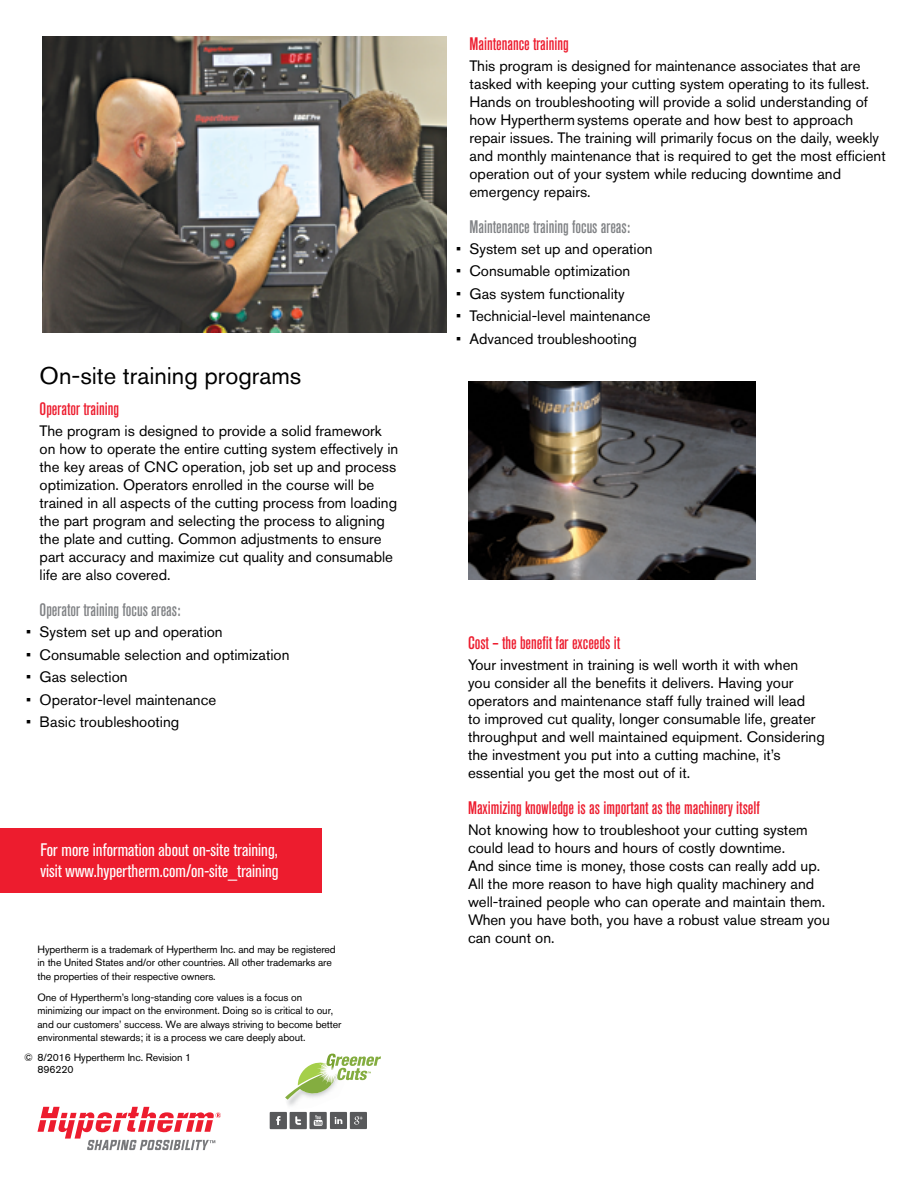
<style>
.page{position:relative;width:918px;height:1188px;background:#fff}
.page>*{position:absolute;margin:0;border:0;box-sizing:border-box;transform-origin:0 0}
.A_Head_indented{font:24px "Akzidenz Grotesk Pro";color:#000}
.Head_B_-_12_15_med_c{font:500 condensed 18px "Akzidenz Grotesk Pro";color:#ed1c2e}
.CTA{font:condensed 18px/21px "Akzidenz Grotesk Pro";color:#fff}
.C_Head{font:500 condensed 18px "Akzidenz Grotesk Pro";color:#808285}
.Head_B_indent_-_12_1{font:500 condensed 18px "Akzidenz Grotesk Pro";color:#ed1c2e}
.Text{font:15px/18px "Akzidenz Grotesk Pro";color:#000}
.Text_no_indent{font:15px/18px "Akzidenz Grotesk Pro";color:#000}
.Text_Bullets_-_no_sp{font:15px "Akzidenz Grotesk Pro";color:#000}
.Text_Bullets_-_space{font:15px "Akzidenz Grotesk Pro";color:#000}
.Trademark_CSR_statem{font:10.5px/13.5px "Akzidenz Grotesk Pro";letter-spacing:-.01em;color:#000}
.Copyright_partnumber{font:10.5px/12px "Akzidenz Grotesk Pro";letter-spacing:-.01em;color:#000}
</style>
<div class="page">
<img style="left:42px;top:36px;width:405px;height:297px">
<img style="left:468px;top:382px;width:288px;height:198px">
<svg style="left:285px;top:1054px;width:96px;height:46px"></svg>
<div style="left:0;top:828px;width:322px;height:64px;background:#ed1c2e"></div>
<svg style="left:38px;top:1107px;width:183px;height:43px"></svg>
<div style="left:270px;top:1112px;width:17px;height:17px;background:#58595b"></div>
<svg style="left:276px;top:1116px;width:5px;height:9px"></svg>
<div style="left:290px;top:1112px;width:17px;height:17px;background:#58595b"></div>
<svg style="left:295px;top:1116px;width:6px;height:9px"></svg>
<div style="left:310px;top:1112px;width:17px;height:17px;background:#58595b"></div>
<svg style="left:314px;top:1115px;width:9px;height:11px"></svg>
<div style="left:330px;top:1112px;width:17px;height:17px;background:#58595b"></div>
<svg style="left:335px;top:1117px;width:7px;height:7px"></svg>
<div style="left:350px;top:1112px;width:17px;height:17px;background:#58595b"></div>
<svg style="left:354px;top:1116px;width:9px;height:9px"></svg>
<p class="A_Head_indented" style="left:40px;top:360px;width:263px">On-site training programs</p>
<p class="Head_B_indent_-_12_1" style="left:40px;top:397px;width:81px">Operator training</p>
<p class="Text" style="left:40px;top:422px;width:360px">The program is designed to provide a solid framework on how to operate the entire cutting system effectively in the key areas of CNC operation, job set up and process optimization. Operators enrolled in the course will be trained in all aspects of the cutting process from loading the part program and selecting the process to aligning the plate and cutting. Common adjustments to ensure part accuracy and maximize cut quality and consumable life are also covered.</p>
<p class="C_Head" style="left:40px;top:598px;width:142px">Operator training focus areas:</p>
<p class="Text_Bullets_-_no_sp" style="left:26px;top:622px;width:198px">• System set up and operation</p>
<p class="Text_Bullets_-_no_sp" style="left:26px;top:645px;width:265px">• Consumable selection and optimization</p>
<p class="Text_Bullets_-_no_sp" style="left:26px;top:667px;width:103px">• Gas selection</p>
<p class="Text_Bullets_-_no_sp" style="left:26px;top:690px;width:192px">• Operator-level maintenance</p>
<p class="Text_Bullets_-_no_sp" style="left:26px;top:712px;width:155px">• Basic troubleshooting</p>
<p class="CTA" style="left:40px;top:839px;width:240px">For more information about on-site training, visit www.hypertherm.com/on-site_training</p>
<p class="Trademark_CSR_statem" style="left:38px;top:942px;width:300px">Hypertherm is a trademark of Hypertherm Inc. and may be registered in the United States and/or other countries. All other trademarks are the properties of their respective owners.</p>
<p class="Trademark_CSR_statem" style="left:38px;top:990px;width:305px">One of Hypertherm’s long-standing core values is a focus on minimizing our impact on the environment. Doing so is critical to our, and our customers’ success. We are always striving to become better environmental stewards; it is a process we care deeply about.</p>
<p class="Copyright_partnumber" style="left:38px;top:1051px;width:155px;text-indent:-14px">© 8/2016 Hypertherm Inc. Revision 1<br>896220</p>
<p class="Head_B_indent_-_12_1" style="left:470px;top:32px;width:101px">Maintenance training</p>
<p class="Text" style="left:470px;top:56px;width:418px">This program is designed for maintenance associates that are tasked with keeping your cutting system operating to its fullest.<br>Hands on troubleshooting will provide a solid understanding of how Hyperthermsystems operate and how best to approach repair issues. The training will primarily focus on the daily, weekly and monthly maintenance that is required to get the most efficient operation out of your system while reducing downtime and emergency repairs.</p>
<p class="C_Head" style="left:470px;top:215px;width:162px">Maintenance training focus areas:</p>
<p class="Text_Bullets_-_no_sp" style="left:456px;top:239px;width:198px">• System set up and operation</p>
<p class="Text_Bullets_-_no_sp" style="left:456px;top:261px;width:176px">• Consumable optimization</p>
<p class="Text_Bullets_-_no_sp" style="left:456px;top:284px;width:170px">• Gas system functionality</p>
<p class="Text_Bullets_-_no_sp" style="left:456px;top:306px;width:196px">• Technicial-level maintenance</p>
<p class="Text_Bullets_-_space" style="left:456px;top:329px;width:183px">• Advanced troubleshooting</p>
<p class="Head_B_-_12_15_med_c" style="left:468px;top:631px;width:154px">Cost – the benefit far exceeds it</p>
<p class="Text_no_indent" style="left:468px;top:656px;width:358px">Your investment in training is well worth it with when<br>you consider all the benefits it delivers. Having your operators and maintenance staff fully trained will lead<br>to improved cut quality, longer consumable life, greater throughput and well maintained equipment. Considering the investment you put into a cutting machine, it’s essential you get the most out of it.</p>
<p class="Head_B_-_12_15_med_c" style="left:468px;top:796px;width:293px">Maximizing knowledge is as important as the machinery itself</p>
<p class="Text_no_indent" style="left:468px;top:821px;width:363px">Not knowing how to troubleshoot your cutting system could lead to hours and hours of costly downtime.<br>And since time is money, those costs can really add up.<br>All the more reason to have high quality machinery and well-trained people who can operate and maintain them.<br>When you have both, you have a robust value stream you can count on.</p>
</div>
